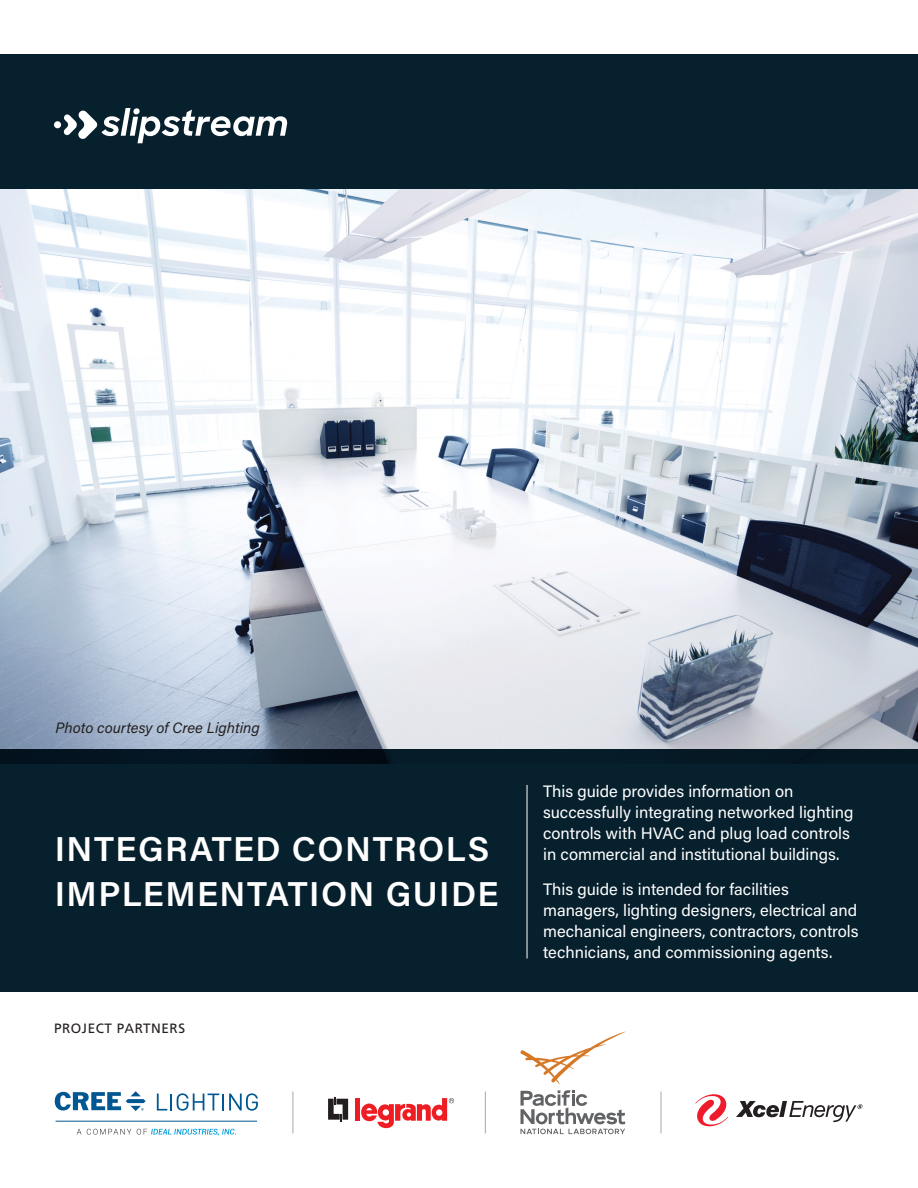
<style>
.page{position:relative;width:918px;height:1188px;background:#fff}
.page>*{position:absolute;margin:0;border:0;box-sizing:border-box;transform-origin:0 0}
.t1{font:600 34.5px/45px "Acumin Pro";letter-spacing:.04em;color:#fff}
.sidebar_copy{font:16.5px/21px "Acumin Pro";color:#fff}
.sidebar_copy-2{font:italic 15px "Acumin Pro";color:#231f20}
.body_copy{font:13.5px "Frutiger";letter-spacing:.04em;color:#231f20}
</style>
<div class="page">
<img style="left:0;top:189px;width:918px;height:560px">
<div style="left:0;top:54px;width:918px;height:135px;background:#07202d"></div>
<svg style="left:64px;top:108px;width:224px;height:35px"></svg>
<div style="left:54px;top:121px;width:7px;height:7px;background:#fff;border-radius:50%"></div>
<hr style="left:485px;top:1092px;width:1px;height:41px;background:#a8a9ad">
<hr style="left:661px;top:1092px;width:1px;height:41px;background:#a8a9ad">
<hr style="left:293px;top:1092px;width:1px;height:41px;background:#a8a9ad">
<svg style="left:328px;top:1097px;width:20px;height:25px"></svg>
<div style="left:355px;top:1098px;width:5px;height:23px;background:#ee1d23"></div>
<svg style="left:361px;top:1098px;width:93px;height:30px"></svg>
<hr style="left:56px;top:1121px;width:201px;height:1px;background:#015792">
<svg style="left:157px;top:1093px;width:101px;height:18px"></svg>
<svg style="left:55px;top:1091px;width:91px;height:20px"></svg>
<svg style="left:77px;top:1129px;width:4px;height:5px"></svg>
<svg style="left:87px;top:1129px;width:44px;height:6px"></svg>
<svg style="left:137px;top:1129px;width:99px;height:7px"></svg>
<svg style="left:695px;top:1094px;width:33px;height:32px"></svg>
<svg style="left:736px;top:1101px;width:126px;height:21px"></svg>
<svg style="left:520px;top:1032px;width:105px;height:52px"></svg>
<svg style="left:520px;top:1090px;width:105px;height:44px"></svg>
<div style="left:0;top:749px;width:918px;height:243px;background:#07202d"></div>
<hr style="left:527px;top:785px;width:1px;height:173px;background:#fff">
<p class="sidebar_copy-2" style="left:56px;top:717px;width:206px">Photo courtesy of Cree Lighting</p>
<p class="t1" style="left:55px;top:824px;width:445px">INTEGRATED CONTROLS<br>IMPLEMENTATION GUIDE</p>
<p class="body_copy" style="left:54px;top:1021px;width:133px">PROJECT PARTNERS</p>
<p class="sidebar_copy" style="left:543px;top:780px;width:312px">This guide provides information on successfully integrating networked lighting controls with HVAC and plug load controls in commercial and institutional buildings.</p>
<p class="sidebar_copy" style="left:543px;top:878px;width:317px">This guide is intended for facilities managers, lighting designers, electrical and mechanical engineers, contractors, controls technicians, and commissioning agents.</p>
</div>
